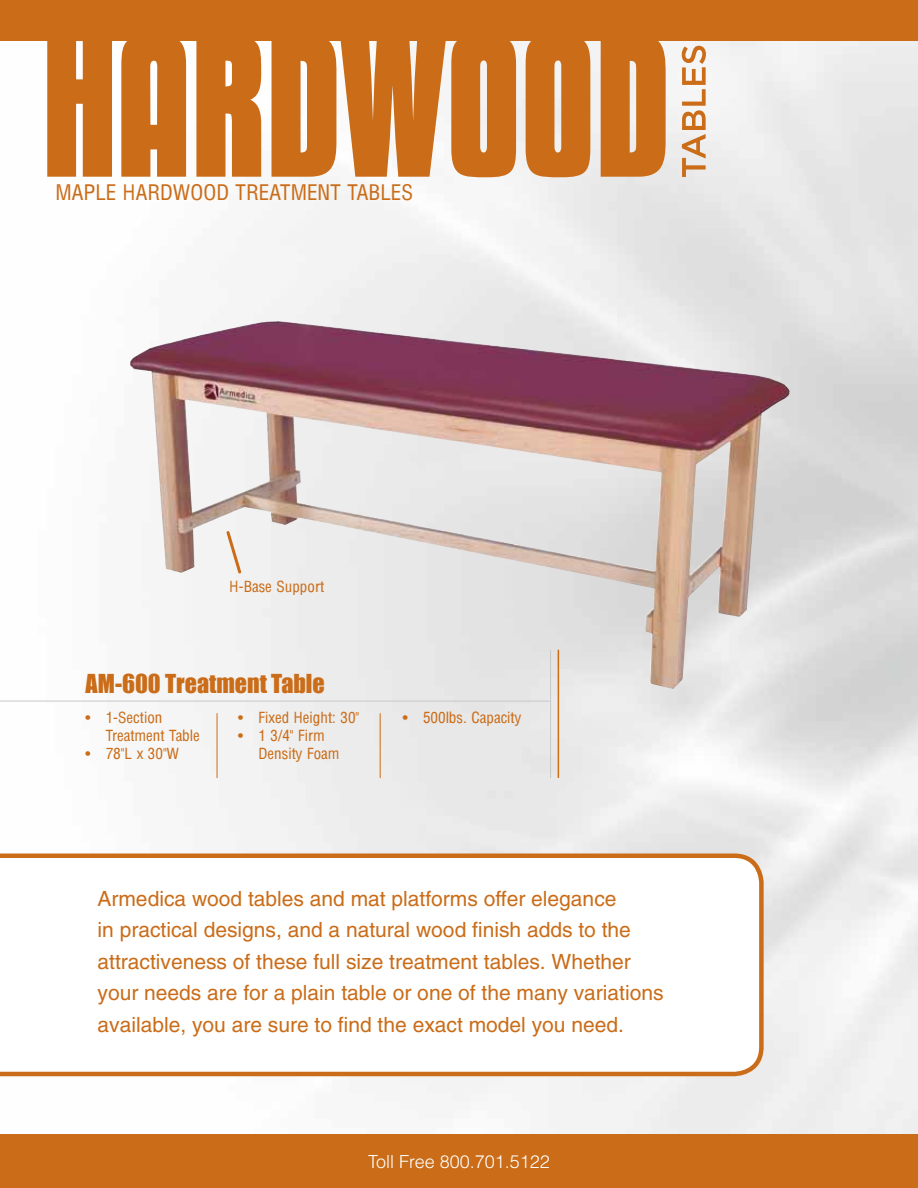
<style>
.page{position:relative;width:918px;height:1188px;background:#fff}
.page>*{position:absolute;margin:0;border:0;box-sizing:border-box;transform-origin:0 0}
.t1{font:700 195px "Kenyan Coffee";color:#ca6c18}
.t2{font:24px "Impact";color:#ca6c18}
.t3{font:21px/31.5px "Helvetica";color:#ca6c18}
.t4{font:21px "Arena Condensed";color:#ca6c18}
.t5{font:300 18px "Helvetica";color:#fff}
.t6{font:15px/18px "Arena Condensed";color:#ca6c18}
</style>
<div class="page">
<img style="left:0;top:40px;width:918px;height:1094px">
<div style="left:0;top:0;width:918px;height:40px;background:#ca6c18"></div>
<div style="left:0;top:1134px;width:918px;height:54px;background:#ca6c18"></div>
<svg style="left:0;top:851px;width:766px;height:227px"></svg>
<svg style="left:682px;top:46px;width:24px;height:131px"></svg>
<img style="left:130px;top:321px;width:147px;height:252px">
<svg style="left:224px;top:529px;width:19px;height:47px"></svg>
<hr style="left:0;top:701px;width:551px;height:1px;background:#c7c8ca">
<hr style="left:550px;top:651px;width:1px;height:127px;background:#c7c8ca">
<hr style="left:558px;top:650px;width:1px;height:127px;background:#ca6c18">
<hr style="left:217px;top:714px;width:1px;height:64px;background:#ca6c18">
<hr style="left:380px;top:714px;width:1px;height:64px;background:#ca6c18">
<h1 class="t1" style="left:41px;top:11px;width:630px">HARDWOOD</h1>
<p class="t4" style="left:56px;top:182px;width:359px">MAPLE HARDWOOD TREATMENT TABLES</p>
<p class="t6" style="left:230px;top:579px;width:96px">H-Base Support</p>
<p class="t2" style="left:86px;top:665px;width:241px">AM-600 Treatment Table</p>
<p class="t6" style="left:106px;top:709px;width:96px;text-indent:-20px">• 1-Section<br>Treatment Table</p>
<p class="t6" style="left:86px;top:745px;width:95px">• 78"L x 30"W</p>
<p class="t6" style="left:238px;top:709px;width:123px">• Fixed Height: 30"</p>
<p class="t6" style="left:259px;top:727px;width:83px;text-indent:-20px">• 1 3/4" Firm<br>Density Foam</p>
<p class="t6" style="left:403px;top:709px;width:120px">• 500lbs. Capacity</p>
<p class="t3" style="left:98px;top:883px;width:568px">Armedica wood tables and mat platforms offer elegance<br>in practical designs, and a natural wood finish adds to the attractiveness of these full size treatment tables. Whether your needs are for a plain table or one of the many variations available, you are sure to find the exact model you need.</p>
<p class="t5" style="left:368px;top:1150px;width:183px">Toll Free 800.701.5122</p>
</div>
